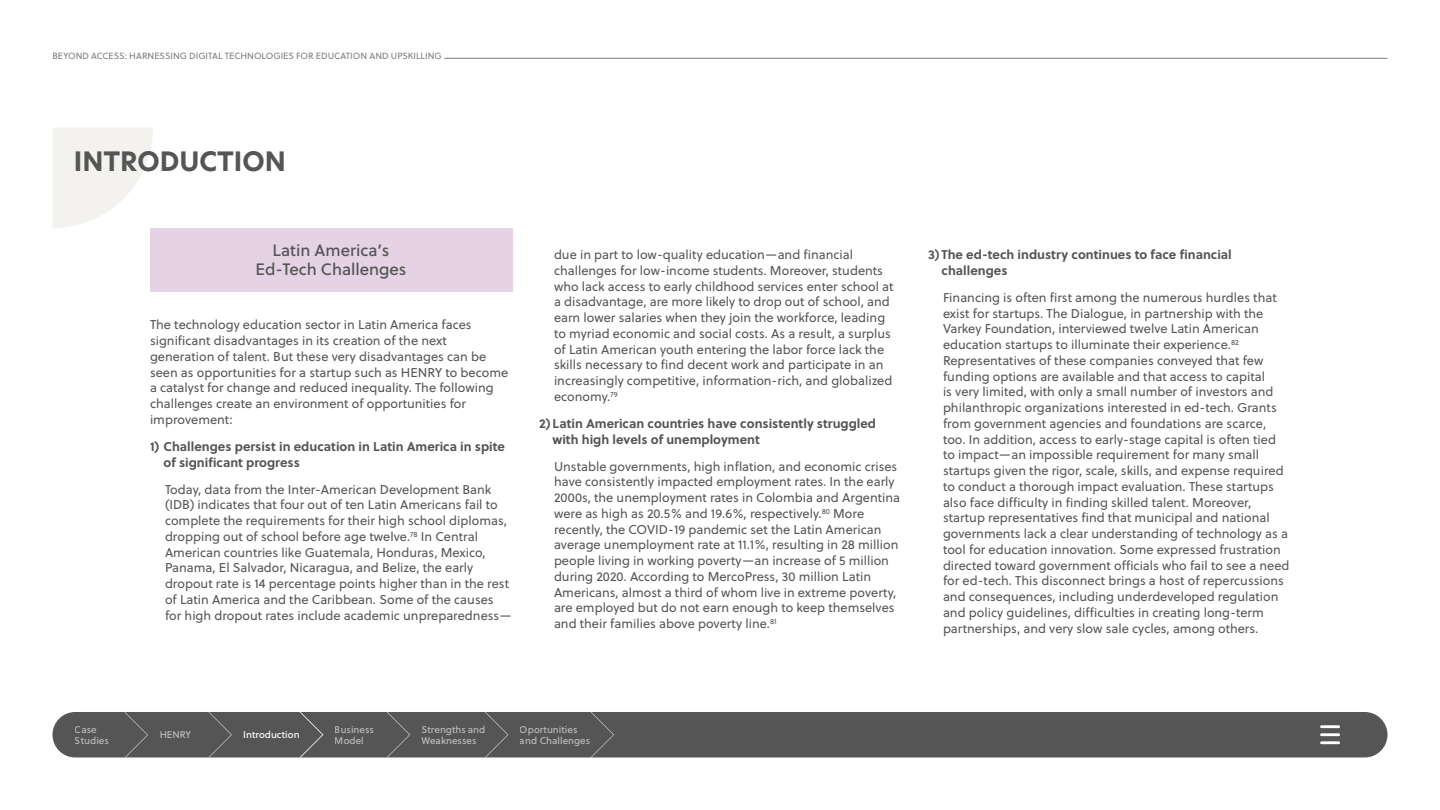
<style>
.page{position:relative;width:1440px;height:810px;background:#fff}
.page>*{position:absolute;margin:0;border:0;box-sizing:border-box;transform-origin:0 0}
.t1{font:700 26.25px "New Hero";color:#555}
.Subhead{font:16.5px/19.8px "Soleil Bk";color:#555;text-align:center}
.Body_copy{font:12.75px/15.8px "Soleil";color:#555}
.Bullets{font:700 12.75px/15.8px "Soleil";color:#555}
.Navigation{font:9.75px/10.5px "Soleil Bk";color:#fff}
.t2{font:9px "Soleil";color:#7d7d7d}
</style>
<div class="page">
<hr style="left:444px;top:58px;width:943px;height:1px;background:#7d7d7d">
<svg style="left:53px;top:128px;width:100px;height:100px"></svg>
<div style="left:150px;top:228px;width:362px;height:64px;background:#e5d2e4"></div>
<div style="left:52px;top:712px;width:1336px;height:45px;background:#555;border-radius:23px"></div>
<svg style="left:1320px;top:725px;width:20px;height:19px"></svg>
<svg style="left:208px;top:712px;width:24px;height:46px"></svg>
<svg style="left:300px;top:712px;width:23px;height:46px"></svg>
<svg style="left:386px;top:712px;width:24px;height:46px"></svg>
<svg style="left:485px;top:712px;width:24px;height:46px"></svg>
<svg style="left:590px;top:712px;width:24px;height:46px"></svg>
<svg style="left:124px;top:712px;width:24px;height:46px"></svg>
<p class="t2" style="left:52px;top:49px;width:391px">BEYOND ACCESS: HARNESSING DIGITAL TECHNOLOGIES FOR EDUCATION AND UPSKILLING</p>
<p class="t1" style="left:74px;top:143px;width:214px">INTRODUCTION</p>
<p class="Subhead" style="left:255px;top:239px;width:153px">Latin America’s<br>Ed-Tech Challenges</p>
<p class="Body_copy" style="left:150px;top:317px;width:360px">The technology education sector in Latin America faces significant disadvantages in its creation of the next generation of talent. But these very disadvantages can be seen as opportunities for a startup such as HENRY to become a catalyst for change and reduced inequality. The following challenges create an environment of opportunities for improvement:</p>
<p class="Bullets" style="left:164px;top:438px;width:343px;text-indent:-14px">1) Challenges persist in education in Latin America in spite of significant progress</p>
<p class="Body_copy" style="left:165px;top:481px;width:348px">Today, data from the Inter-American Development Bank (IDB) indicates that four out of ten Latin Americans fail to complete the requirements for their high school diplomas, dropping out of school before age twelve.<sup>78</sup> In Central American countries like Guatemala, Honduras, Mexico, Panama, El Salvador, Nicaragua, and Belize, the early dropout rate is 14 percentage points higher than in the rest of Latin America and the Caribbean. Some of the causes for high dropout rates include academic unpreparedness—</p>
<p class="Body_copy" style="left:554px;top:246px;width:341px">due in part to low-quality education—and financial challenges for low-income students. Moreover, students who lack access to early childhood services enter school at a disadvantage, are more likely to drop out of school, and earn lower salaries when they join the workforce, leading to myriad economic and social costs. As a result, a surplus of Latin American youth entering the labor force lack the skills necessary to find decent work and participate in an increasingly competitive, information-rich, and globalized economy.<sup>79</sup></p>
<p class="Bullets" style="left:553px;top:415px;width:325px;text-indent:-14px">2) Latin American countries have consistently struggled with high levels of unemployment</p>
<p class="Body_copy" style="left:554px;top:458px;width:348px">Unstable governments, high inflation, and economic crises have consistently impacted employment rates. In the early 2000s, the unemployment rates in Colombia and Argentina were as high as 20.5% and 19.6%, respectively.<sup>80</sup> More recently, the COVID-19 pandemic set the Latin American average unemployment rate at 11.1%, resulting in 28 million people living in working poverty—an increase of 5 million during 2020. According to MercoPress, 30 million Latin Americans, almost a third of whom live in extreme poverty, are employed but do not earn enough to keep themselves and their families above poverty line.<sup>81</sup></p>
<p class="Bullets" style="left:942px;top:246px;width:292px;text-indent:-14px">3) The ed-tech industry continues to face financial challenges</p>
<p class="Body_copy" style="left:943px;top:289px;width:348px">Financing is often first among the numerous hurdles that exist for startups. The Dialogue, in partnership with the Varkey Foundation, interviewed twelve Latin American education startups to illuminate their experience.<sup>82<br></sup>Representatives of these companies conveyed that few funding options are available and that access to capital<br>is very limited, with only a small number of investors and philanthropic organizations interested in ed-tech. Grants from government agencies and foundations are scarce, too. In addition, access to early-stage capital is often tied to impact—an impossible requirement for many small startups given the rigor, scale, skills, and expense required to conduct a thorough impact evaluation. These startups also face difficulty in finding skilled talent. Moreover, startup representatives find that municipal and national governments lack a clear understanding of technology as a tool for education innovation. Some expressed frustration directed toward government officials who fail to see a need for ed-tech. This disconnect brings a host of repercussions and consequences, including underdeveloped regulation and policy guidelines, difficulties in creating long-term partnerships, and very slow sale cycles, among others.</p>
<p class="Navigation" style="left:75px;top:724px;width:36px">Case<br>Studies</p>
<p class="Navigation" style="left:159px;top:729px;width:33px">HENRY</p>
<p class="Navigation" style="left:243px;top:729px;width:58px">Introduction</p>
<p class="Navigation" style="left:335px;top:724px;width:41px">Business<br>Model</p>
<p class="Navigation" style="left:422px;top:724px;width:65px">Strengths and<br>Weaknesses</p>
<p class="Navigation" style="left:520px;top:724px;width:72px">Oportunities and Challenges</p>
</div>
